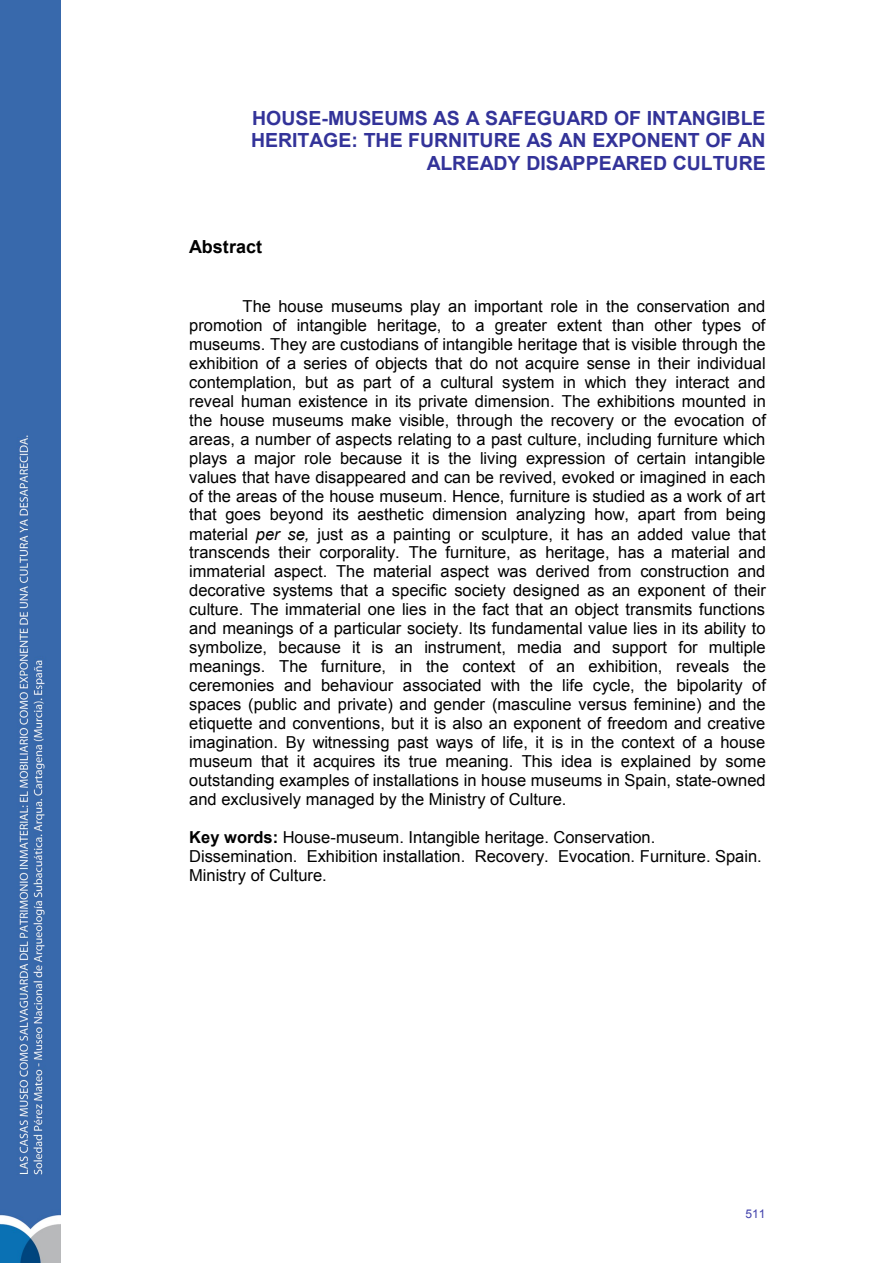
<style>
.page{position:relative;width:893px;height:1263px;background:#fff}
.page>*{position:absolute;margin:0;border:0;box-sizing:border-box;transform-origin:0 0}
.t1{font:700 19.5px/22.5px "Arial";color:#339;text-align:right}
.t2{font:700 18px "Arial";color:#000}
.t3{font:16.5px/19px "Arial";color:#000;text-align:justify}
.t4{font:12px "Arial";color:#4040ab}
.s1{font-style:italic}
.s2{font-weight:700}
</style>
<div class="page">
<img style="left:0;top:0;width:61px;height:1263px">
<p class="t1" style="left:251px;top:107px;width:516px">HOUSE-MUSEUMS AS A SAFEGUARD OF INTANGIBLE<br>HERITAGE: THE FURNITURE AS AN EXPONENT OF AN<br>ALREADY DISAPPEARED CULTURE</p>
<p class="t2" style="left:189px;top:237px;width:74px">Abstract</p>
<p class="t3" style="left:189px;top:297px;width:578px;text-indent:53px">The house museums play an important role in the conservation and promotion of intangible heritage, to a greater extent than other types of museums. They are custodians of intangible heritage that is visible through the exhibition of a series of objects that do not acquire sense in their individual contemplation, but as part of a cultural system in which they interact and reveal human existence in its private dimension. The exhibitions mounted in the house museums make visible, through the recovery or the evocation of areas, a number of aspects relating to a past culture, including furniture which plays a major role because it is the living expression of certain intangible values that have disappeared and can be revived, evoked or imagined in each of the areas of the house museum. Hence, furniture is studied as a work of art that goes beyond its aesthetic dimension analyzing how, apart from being material <span class="s1">per se,</span> just as a painting or sculpture, it has an added value that transcends their corporality. The furniture, as heritage, has a material and immaterial aspect. The material aspect was derived from construction and decorative systems that a specific society designed as an exponent of their culture. The immaterial one lies in the fact that an object transmits functions and meanings of a particular society. Its fundamental value lies in its ability to symbolize, because it is an instrument, media and support for multiple meanings. The furniture, in the context of an exhibition, reveals the ceremonies and behaviour associated with the life cycle, the bipolarity of spaces (public and private) and gender (masculine versus feminine) and the etiquette and conventions, but it is also an exponent of freedom and creative imagination. By witnessing past ways of life, it is in the context of a house museum that it acquires its true meaning. This idea is explained by some outstanding examples of installations in house museums in Spain, state-owned and exclusively managed by the Ministry of Culture.</p>
<p class="t3" style="left:189px;top:828px;width:574px;text-align:left"><span class="s2">Key words:</span> House-museum. Intangible heritage. Conservation.<br>Dissemination. Exhibition installation. Recovery. Evocation. Furniture. Spain.<br>Ministry of Culture.</p>
<p class="t4" style="left:745px;top:1206px;width:22px">511</p>
</div>
